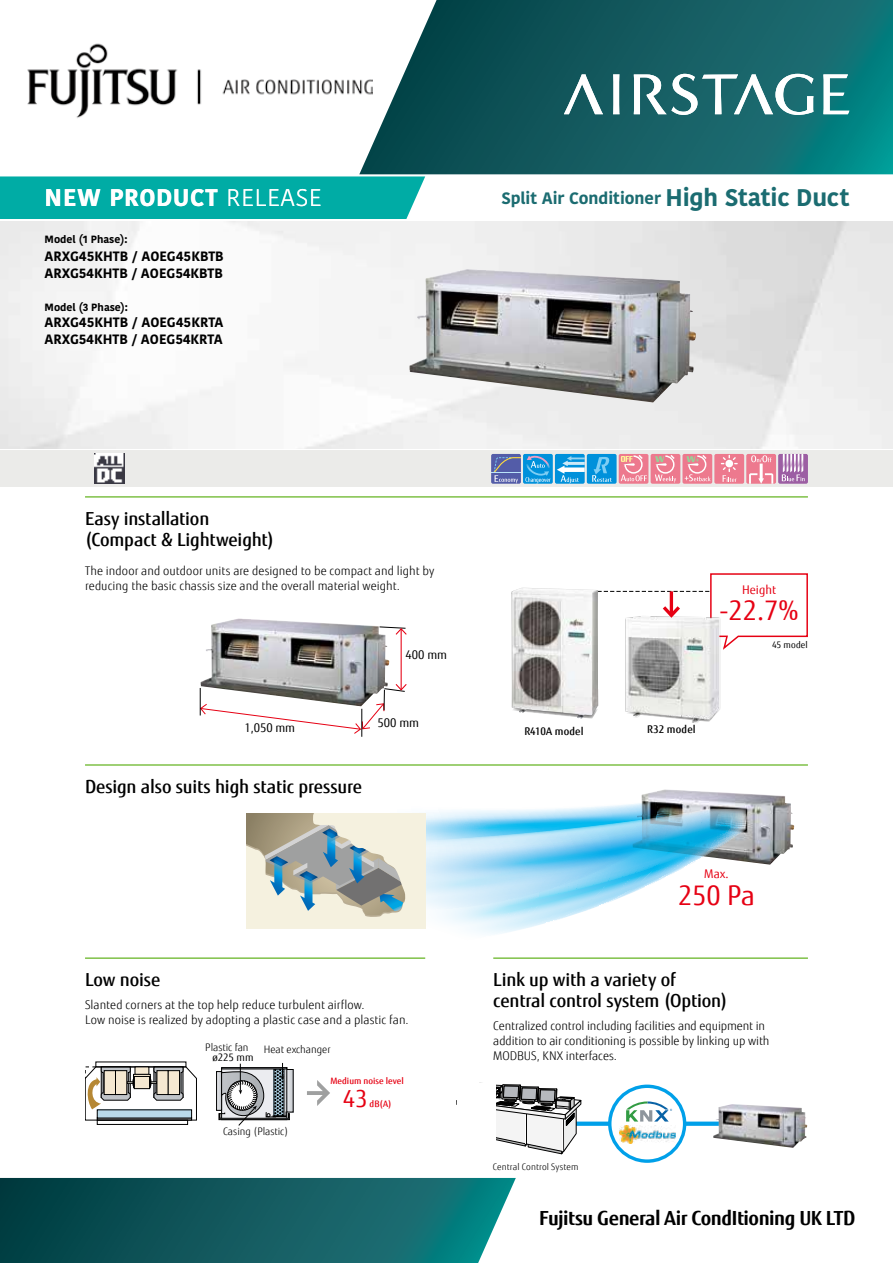
<style>
.page{position:relative;width:893px;height:1263px;background:#fff}
.page>*{position:absolute;margin:0;border:0;box-sizing:border-box;transform-origin:0 0}
.t1{font:27px "Fujitsu Sans";color:#e60013}
.t2{font:700 24px "Kohinoor Bangla";letter-spacing:.02em;color:#fff}
.t3{font:23.55px "Fujitsu Sans";color:#e60012}
.t4{font:700 19.5px "Fujitsu Sans";letter-spacing:-.03em;color:#000}
.t5{font:500 18px/21px "Fujitsu Sans";letter-spacing:-.01em;color:#000}
.t6{font:700 16.5px "Kohinoor Bangla";color:#1b6c71}
.t7{font:700 13.5px/16.5px "Kohinoor Bangla";color:#000}
.t8{font:300 12px/15px "Fujitsu Sans";color:#000}
.t9{font:12px "Fujitsu Sans";color:#000}
.t10{font:12px "Fujitsu Sans";color:#e60013}
.t11{font:700 10.5px "Kohinoor Bangla";color:#000}
.t12{font:500 10.5px "Fujitsu Sans";letter-spacing:.015em;color:#000}
.t13{font:300 10.35px "Fujitsu Sans";color:#000}
.t14{font:10.35px "Fujitsu Sans";color:#000}
.t15{font:300 9px "Fujitsu Sans";letter-spacing:.02em;color:#000}
.t16{font:9px "Fujitsu Sans";letter-spacing:.02em;color:#000}
.t17{font:500 8.85px "Fujitsu Sans";color:#e60012}
.s1{font-weight:300}
.s2{font-size:24px}
</style>
<div class="page">
<img style="left:27px;top:43px;width:332px;height:75px">
<div style="left:0;top:176px;width:425px;height:43px;background:#00aca5"></div>
<svg style="left:359px;top:0;width:534px;height:174px;background:#226b6f"></svg>
<svg style="left:0;top:1178px;width:516px;height:85px;background:#166165"></svg>
<div style="left:0;top:451px;width:893px;height:36px;background:#ebebe9"></div>
<img style="left:95px;top:454px;width:29px;height:30px">
<div style="left:778px;top:454px;width:30px;height:30px;background:#9c5ea3;border-radius:2px"></div>
<svg style="left:782px;top:454px;width:23px;height:27px"></svg>
<div style="left:491px;top:454px;width:30px;height:30px;background:#535ca8;border-radius:2px"></div>
<hr style="left:491px;top:472px;width:30px;height:1px;background:#bae3f9">
<div style="left:523px;top:454px;width:30px;height:30px;background:#0091db;border-radius:2px"></div>
<svg style="left:494px;top:455px;width:56px;height:28px"></svg>
<div style="left:555px;top:454px;width:30px;height:30px;background:#0091db;border-radius:2px"></div>
<svg style="left:557px;top:456px;width:28px;height:27px"></svg>
<div style="left:587px;top:454px;width:30px;height:30px;background:#0091db;border-radius:2px"></div>
<svg style="left:592px;top:457px;width:20px;height:25px"></svg>
<div style="left:682px;top:454px;width:30px;height:30px;background:#ed798e;border-radius:2px"></div>
<svg style="left:685px;top:455px;width:26px;height:26px"></svg>
<div style="left:714px;top:454px;width:30px;height:30px;background:#ed798e;border-radius:2px"></div>
<svg style="left:721px;top:455px;width:17px;height:27px"></svg>
<div style="left:619px;top:454px;width:29px;height:30px;background:#ed798e;border-radius:2px"></div>
<svg style="left:621px;top:455px;width:26px;height:26px"></svg>
<div style="left:651px;top:454px;width:29px;height:30px;background:#ed798e;border-radius:2px"></div>
<svg style="left:655px;top:455px;width:21px;height:28px"></svg>
<div style="left:746px;top:454px;width:30px;height:30px;background:#ed798e;border-radius:2px"></div>
<svg style="left:749px;top:455px;width:24px;height:29px"></svg>
<img style="left:707px;top:791px;width:87px;height:74px">
<svg style="left:707px;top:808px;width:39px;height:57px;background:#80a9ba"></svg>
<svg style="left:472px;top:789px;width:235px;height:145px"></svg>
<hr style="left:85px;top:496px;width:723px;height:2px;background:#7ec046">
<hr style="left:85px;top:764px;width:723px;height:2px;background:#7ec046">
<hr style="left:85px;top:957px;width:340px;height:2px;background:#7ec046">
<img style="left:211px;top:618px;width:162px;height:8px">
<svg style="left:199px;top:626px;width:208px;height:111px"></svg>
<svg style="left:247px;top:801px;width:435px;height:128px"></svg>
<img style="left:511px;top:590px;width:87px;height:128px">
<img style="left:598px;top:652px;width:123px;height:71px">
<svg style="left:515px;top:573px;width:293px;height:79px"></svg>
<div style="left:217px;top:1071px;width:5px;height:39px;background:#dadce0"></div>
<div style="left:216px;top:1071px;width:6px;height:39px;border:1px solid #000"></div>
<div style="left:287px;top:1069px;width:6px;height:43px;background:#d1d4d9"></div>
<svg style="left:219px;top:1063px;width:71px;height:63px"></svg>
<div style="left:97px;top:1120px;width:91px;height:5px;border:1px solid #000"></div>
<svg style="left:85px;top:1066px;width:112px;height:54px"></svg>
<svg style="left:307px;top:1080px;width:23px;height:26px"></svg>
<hr style="left:493px;top:957px;width:315px;height:2px;background:#7ec046">
<div style="left:574px;top:1121px;width:225px;height:5px;background:#00a0e9"></div>
<svg style="left:496px;top:1084px;width:85px;height:70px"></svg>
<svg style="left:610px;top:1086px;width:75px;height:75px"></svg>
<div style="left:608px;top:1084px;width:78px;height:79px;border:3px solid #00a0e9;border-radius:50%"></div>
<img style="left:619px;top:1125px;width:56px;height:18px">
<svg style="left:626px;top:1101px;width:46px;height:20px"></svg>
<img style="left:713px;top:1104px;width:94px;height:44px">
<svg style="left:564px;top:74px;width:39px;height:40px"></svg>
<svg style="left:613px;top:74px;width:7px;height:40px"></svg>
<svg style="left:823px;top:74px;width:26px;height:40px"></svg>
<svg style="left:634px;top:74px;width:179px;height:41px"></svg>
<img style="left:409px;top:269px;width:287px;height:133px">
<h2 class="t2" style="left:45px;top:177px;width:278px">NEW PRODUCT <span class="s1">RELEASE</span></h2>
<p class="t11" style="left:45px;top:230px;width:84px">Model (1 Phase):</p>
<p class="t7" style="left:45px;top:247px;width:181px">ARXG45KHTB / AOEG45KBTB<br>ARXG54KHTB / AOEG54KBTB</p>
<p class="t7" style="left:45px;top:313px;width:180px">ARXG45KHTB / AOEG45KRTA<br>ARXG54KHTB / AOEG54KRTA</p>
<p class="t11" style="left:45px;top:298px;width:85px">Model (3 Phase):</p>
<h3 class="t6" style="left:501px;top:183px;width:350px">Split Air Conditioner <span class="s2">High Static Duct</span></h3>
<h3 class="t5" style="left:85px;top:508px;width:191px">Easy installation (Compact &amp; Lightweight)</h3>
<p class="t8" style="left:85px;top:563px;width:351px">The indoor and outdoor units are designed to be compact and light by reducing the basic chassis size and the overall material weight.</p>
<p class="t9" style="left:405px;top:647px;width:43px">400 mm</p>
<p class="t9" style="left:244px;top:720px;width:52px">1,050 mm</p>
<p class="t9" style="left:378px;top:715px;width:43px">500 mm</p>
<h3 class="t5" style="left:85px;top:776px;width:278px">Design also suits high static pressure</h3>
<h3 class="t5" style="left:85px;top:969px;width:77px">Low noise</h3>
<p class="t8" style="left:85px;top:997px;width:325px">Slanted corners at the top help reduce turbulent airflow.<br>Low noise is realized by adopting a plastic case and a plastic fan.</p>
<p class="t13" style="left:205px;top:1041px;width:45px">Plastic fan</p>
<p class="t13" style="left:264px;top:1043px;width:68px">Heat exchanger</p>
<p class="t14" style="left:212px;top:1051px;width:43px">ø225 mm</p>
<p class="t13" style="left:223px;top:1124px;width:67px">Casing (Plastic)</p>
<p class="t17" style="left:331px;top:1075px;width:75px">Medium noise level</p>
<h3 class="t3" style="left:343px;top:1084px;width:26px">43</h3>
<p class="t17" style="left:370px;top:1098px;width:24px">dB(A)</p>
<p class="t10" style="left:742px;top:582px;width:35px">Height</p>
<h1 class="t1" style="left:719px;top:594px;width:81px">-22.7%</h1>
<p class="t12" style="left:524px;top:724px;width:61px">R410A model</p>
<p class="t12" style="left:647px;top:723px;width:50px">R32 model</p>
<p class="t16" style="left:772px;top:639px;width:37px">45 model</p>
<p class="t10" style="left:704px;top:867px;width:26px">Max.</p>
<h1 class="t1" style="left:678px;top:878px;width:78px">250 Pa</h1>
<h3 class="t5" style="left:493px;top:969px;width:236px">Link up with a variety of central control system (Option)</h3>
<p class="t8" style="left:493px;top:1018px;width:278px">Centralized control including facilities and equipment in addition to air conditioning is possible by linking up with<br>MODBUS, KNX interfaces.</p>
<p class="t15" style="left:493px;top:1161px;width:87px">Central Control System</p>
<h3 class="t4" style="left:539px;top:1205px;width:318px">Fujitsu General Air CondItioning UK LTD</h3>
</div>
